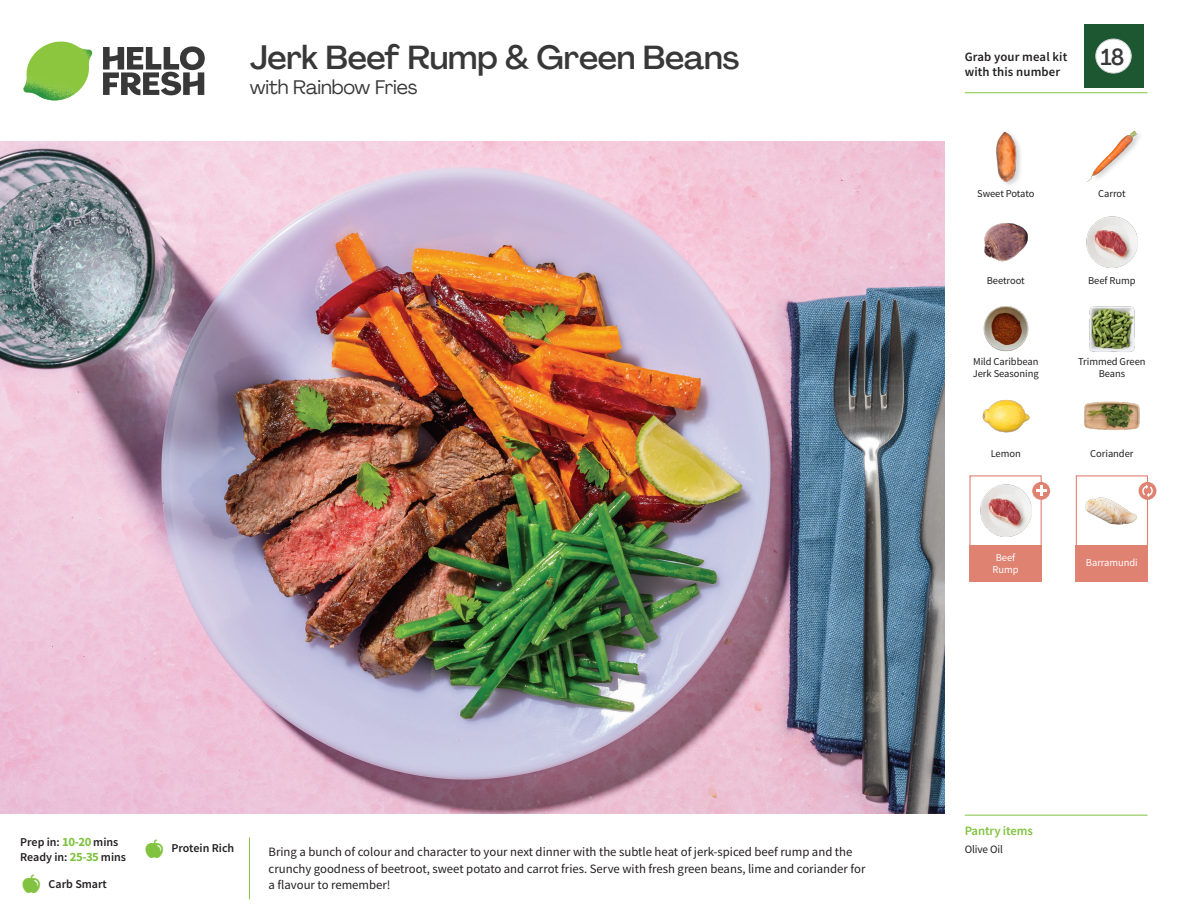
<style>
.page{position:relative;width:1188px;height:918px;background:#fff}
.page>*{position:absolute;margin:0;border:0;box-sizing:border-box;transform-origin:0 0}
._15_Titel_UK{font:500 33px "Agrandir";letter-spacing:-.01em;color:#383839}
._002_Label_Nr{font:500 22.8px "Agrandir";color:#383839;scale:.94 1}
._15_Titel_UK-2{font:19.5px "Agrandir";letter-spacing:-.01em;color:#383839}
.Step_6_Text_AU{font:12.75px/16.5px "Source Sans Pro";color:#231f20}
.t1{font:600 12.75px/15px "Source Sans Pro";letter-spacing:.01em;color:#231f20}
._04_Headers_Front{font:600 12.75px "Source Sans Pro";letter-spacing:-.01em;color:#81c340}
._04_Intro{font:600 12px "Source Sans Pro";color:#231f20}
._05_Pantry{font:11.25px "Source Sans Pro";letter-spacing:-.01em;color:#231f20}
._18_FRONT_ingredients{font:10.5px/12px "Source Sans Pro";letter-spacing:-.005em;color:#231f20;text-align:center}
._18_FRONT_ingredients-2{font:10.5px/12px "Source Sans Pro";letter-spacing:-.005em;color:#fff;text-align:center}
.s1{font-weight:700;font-size:12.75px;color:#81c340}
</style>
<div class="page">
<svg style="left:103px;top:46px;width:102px;height:49px"></svg>
<img style="left:23px;top:42px;width:69px;height:59px">
<img style="left:0;top:142px;width:945px;height:672px">
<div style="left:1076px;top:475px;width:72px;height:73px;border:1px solid #df8272"></div>
<div style="left:1076px;top:545px;width:72px;height:37px;background:#df8272"></div>
<div style="left:969px;top:545px;width:73px;height:37px;background:#df8272"></div>
<img style="left:1086px;top:497px;width:51px;height:28px">
<div style="left:969px;top:475px;width:73px;height:73px;border:1px solid #df8272"></div>
<img style="left:980px;top:485px;width:51px;height:51px">
<svg style="left:1032px;top:482px;width:18px;height:18px"></svg>
<svg style="left:1036px;top:486px;width:10px;height:10px"></svg>
<div style="left:1139px;top:482px;width:17px;height:18px;background:#df8272;border-radius:50%"></div>
<svg style="left:1142px;top:484px;width:11px;height:13px"></svg>
<img style="left:1089px;top:306px;width:46px;height:46px">
<img style="left:1084px;top:401px;width:56px;height:30px">
<img style="left:982px;top:399px;width:48px;height:34px">
<img style="left:983px;top:306px;width:46px;height:46px">
<img style="left:984px;top:223px;width:44px;height:39px">
<img style="left:1086px;top:217px;width:51px;height:51px">
<img style="left:996px;top:131px;width:25px;height:54px">
<img style="left:1086px;top:130px;width:54px;height:52px">
<hr style="left:965px;top:815px;width:183px;height:1px;background:#81c340">
<hr style="left:965px;top:92px;width:183px;height:1px;background:#81c340">
<div style="left:1084px;top:24px;width:59px;height:64px;background:#1d5732"></div>
<div style="left:1096px;top:39px;width:35px;height:34px;background:#fff;border-radius:50%"></div>
<div style="left:1096px;top:39px;width:35px;height:34px;border:1px solid #d1d2d4;border-radius:50%"></div>
<p class="_15_Titel_UK" style="left:250px;top:37px;width:491px">Jerk Beef Rump &amp; Green Beans</p>
<p class="_15_Titel_UK-2" style="left:250px;top:75px;width:169px">with Rainbow Fries</p>
<p class="t1" style="left:965px;top:49px;width:104px">Grab your meal kit with this number</p>
<p class="_002_Label_Nr" style="left:1101px;top:43px;width:26px">18</p>
<p class="_18_FRONT_ingredients" style="left:977px;top:188px;width:59px">Sweet Potato</p>
<p class="_18_FRONT_ingredients" style="left:1098px;top:188px;width:29px">Carrot</p>
<p class="_18_FRONT_ingredients" style="left:987px;top:274px;width:39px">Beetroot</p>
<p class="_18_FRONT_ingredients" style="left:1088px;top:274px;width:49px">Beef Rump</p>
<p class="_18_FRONT_ingredients" style="left:973px;top:356px;width:67px;text-align:left">Mild Caribbean<br>Jerk Seasoning</p>
<p class="_18_FRONT_ingredients" style="left:1078px;top:356px;width:69px">Trimmed Green<br>Beans</p>
<p class="_18_FRONT_ingredients" style="left:991px;top:448px;width:32px">Lemon</p>
<p class="_18_FRONT_ingredients" style="left:1090px;top:448px;width:45px">Coriander</p>
<p class="_18_FRONT_ingredients-2" style="left:993px;top:552px;width:28px">Beef<br>Rump</p>
<p class="_18_FRONT_ingredients-2" style="left:1086px;top:556px;width:53px">Barramundi</p>
<p class="_04_Intro" style="left:20px;top:834px;width:100px">Prep in: <span class="s1">10-20</span> mins</p>
<p class="_04_Intro" style="left:20px;top:849px;width:107px">Ready in: <span class="s1">25-35</span> mins</p>
<p class="_04_Intro" style="left:49px;top:876px;width:60px">Carb Smart</p>
<p class="_04_Intro" style="left:172px;top:841px;width:64px">Protein Rich</p>
<p class="Step_6_Text_AU" style="left:269px;top:844px;width:598px">Bring a bunch of colour and character to your next dinner with the subtle heat of jerk-spiced beef rump and the crunchy goodness of beetroot, sweet potato and carrot fries. Serve with fresh green beans, lime and coriander for a flavour to remember!</p>
<p class="_04_Headers_Front" style="left:965px;top:822px;width:70px">Pantry items</p>
<p class="_05_Pantry" style="left:965px;top:842px;width:40px">Olive Oil</p>
</div>
